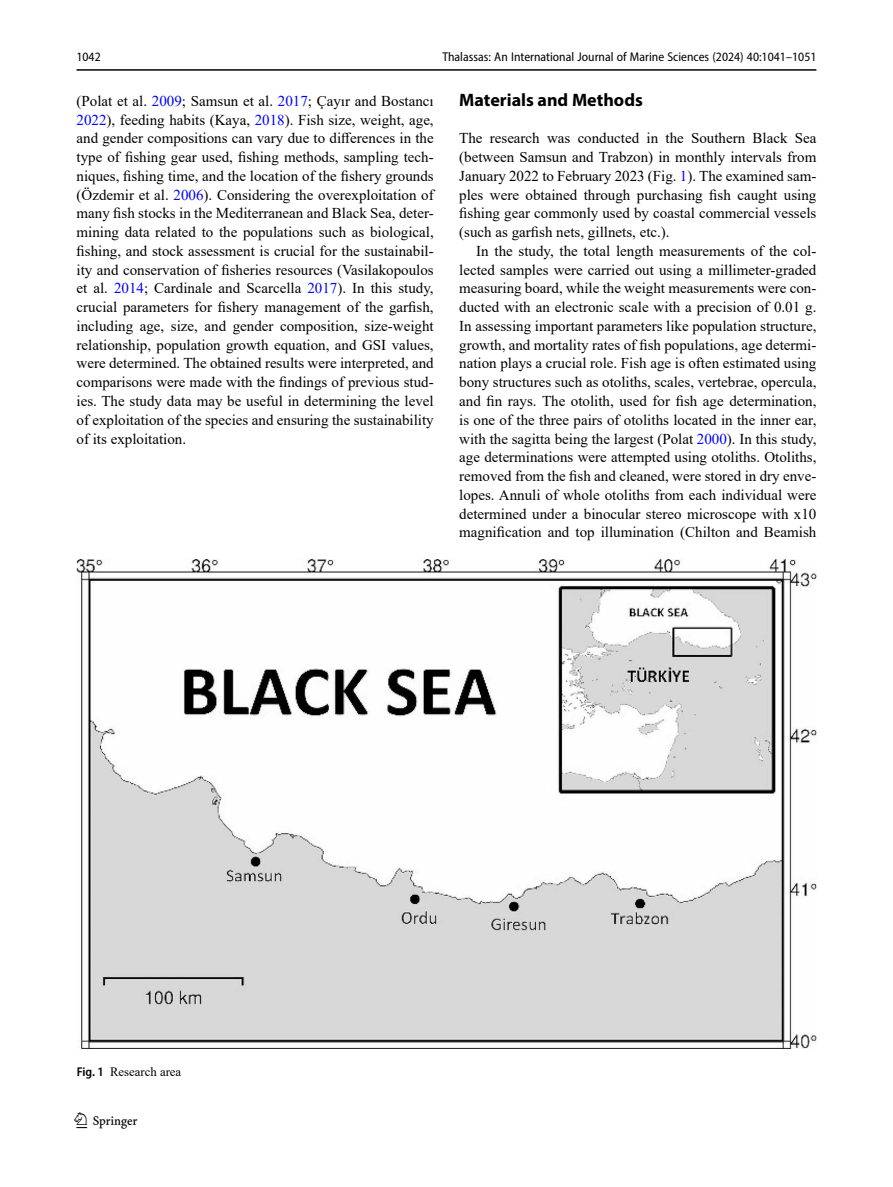
<style>
.page{position:relative;width:893px;height:1187px;background:#fff}
.page>*{position:absolute;margin:0;border:0;box-sizing:border-box;transform-origin:0 0}
.t1{font:22.5px "Springnew";color:#000}
.Head_1{font:700 18px "Myriad Pro";color:#000}
.Body_Text_Indent{font:15px/18.8px "Times New Roman";color:#000;text-align:justify}
.Body_Text{font:15px/18.8px "Times New Roman";color:#000;text-align:justify}
.t2{font:semi-condensed 12.75px "Myriad Pro";color:#000}
.Figure_Caption{font:12.75px "Times New Roman";color:#000}
.s1{color:#00f}
.s2{font-family:"Myriad Pro";font-weight:600;font-stretch:semi-condensed}
</style>
<div class="page">
<hr style="left:77px;top:69px;width:739px;height:2px;background:#000">
<img style="left:77px;top:560px;width:740px;height:488px">
<p class="t2" style="left:77px;top:49px;width:26px">1042</p>
<p class="t2" style="left:442px;top:49px;width:376px">Thalassas: An International Journal of Marine Sciences (2024) 40:1041–1051</p>
<p class="Body_Text_Indent" style="left:77px;top:91px;width:359px">(Polat et al. <span class="s1">2009</span>; Samsun et al. <span class="s1">2017</span>; Çayır and Bostancı <span class="s1">2022</span>), feeding habits (Kaya, <span class="s1">2018</span>). Fish size, weight, age, and gender compositions can vary due to differences in the type of fishing gear used, fishing methods, sampling tech&shy;niques, fishing time, and the location of the fishery grounds (Özdemir et al. <span class="s1">2006</span>). Considering the overexploitation of many fish stocks in the Mediterranean and Black Sea, deter&shy;mining data related to the populations such as biological, fishing, and stock assessment is crucial for the sustainabil&shy;ity and conservation of fisheries resources (Vasilakopoulos et al. <span class="s1">2014</span>; Cardinale and Scarcella <span class="s1">2017</span>). In this study, crucial parameters for fishery management of the garfish, including age, size, and gender composition, size-weight relationship, population growth equation, and GSI values, were determined. The obtained results were interpreted, and comparisons were made with the findings of previous stud&shy;ies. The study data may be useful in determining the level of exploitation of the species and ensuring the sustainability of its exploitation.</p>
<p class="Head_1" style="left:459px;top:88px;width:185px">Materials and Methods</p>
<p class="Body_Text" style="left:459px;top:128px;width:359px">The research was conducted in the Southern Black Sea (between Samsun and Trabzon) in monthly intervals from January 2022 to February 2023 (Fig. <span class="s1">1</span>). The examined sam&shy;ples were obtained through purchasing fish caught using fishing gear commonly used by coastal commercial vessels (such as garfish nets, gillnets, etc.).</p>
<p class="Body_Text_Indent" style="left:459px;top:241px;width:359px;text-indent:17px">In the study, the total length measurements of the col&shy;lected samples were carried out using a millimeter-graded measuring board, while the weight measurements were con&shy;ducted with an electronic scale with a precision of 0.01 g.<br>In assessing important parameters like population structure, growth, and mortality rates of fish populations, age determi&shy;nation plays a crucial role. Fish age is often estimated using bony structures such as otoliths, scales, vertebrae, opercula, and fin rays. The otolith, used for fish age determination, is one of the three pairs of otoliths located in the inner ear, with the sagitta being the largest (Polat <span class="s1">2000</span>). In this study, age determinations were attempted using otoliths. Otoliths, removed from the fish and cleaned, were stored in dry enve&shy;lopes. Annuli of whole otoliths from each individual were determined under a binocular stereo microscope with x10 magnification and top illumination (Chilton and Beamish</p>
<p class="Figure_Caption" style="left:77px;top:1062px;width:106px"><span class="s2">Fig. 1</span> Research area</p>
<h1 class="t1" style="left:77px;top:1107px;width:63px">1 3</h1>
</div>
